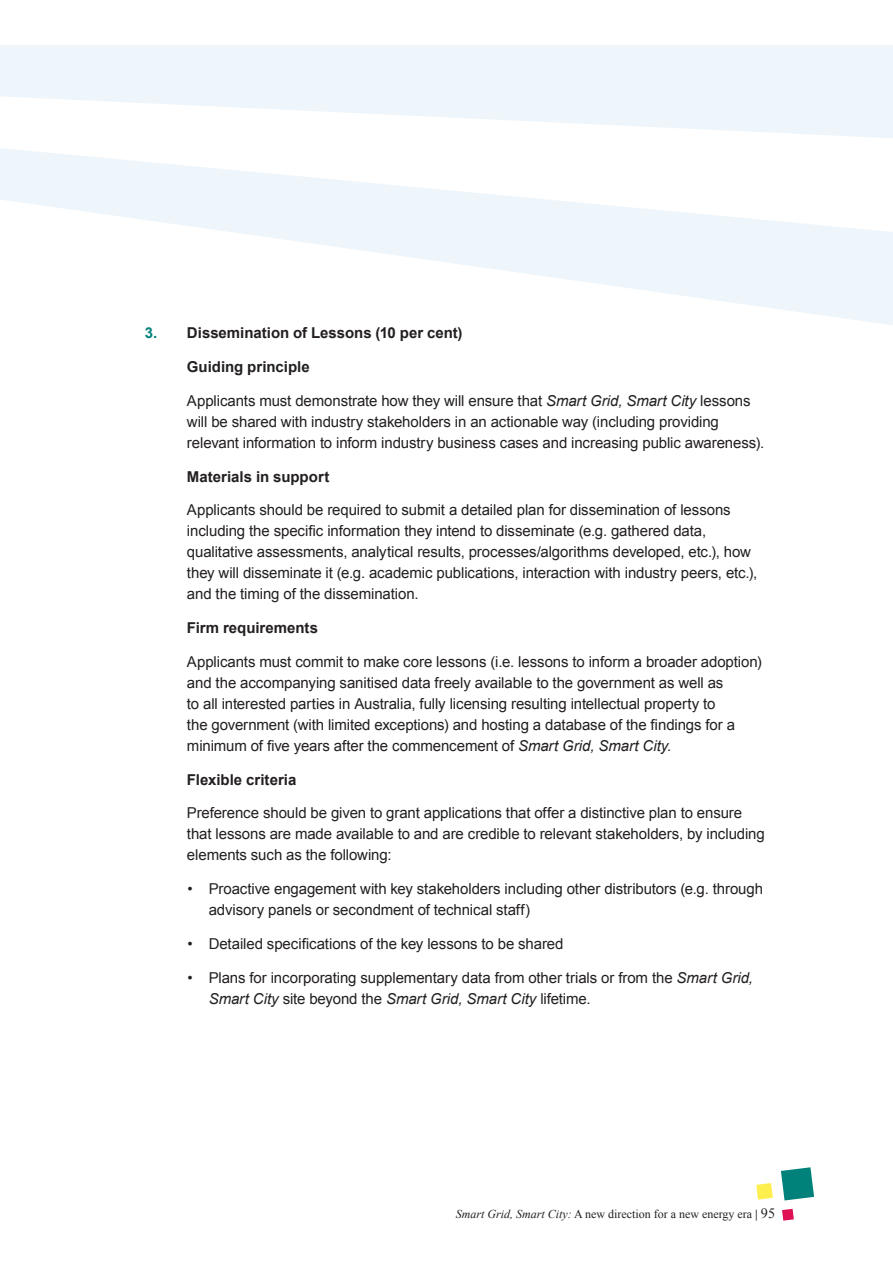
<style>
.page{position:relative;width:893px;height:1263px;background:#fff}
.page>*{position:absolute;margin:0;border:0;box-sizing:border-box;transform-origin:0 0}
.Text{font:15px/21px "Arial";letter-spacing:-.005em;color:#231f20}
.Text-2{font:700 15px "Arial";color:#231f20}
.t1{font:12px "Times New Roman";color:#231f20}
.s1{color:#00827a}
.s2{font-style:italic}
.s3{font-weight:700}
.s4{font-size:14.25px}
</style>
<div class="page">
<svg style="left:756px;top:1183px;width:17px;height:16px"></svg>
<svg style="left:781px;top:1167px;width:33px;height:33px"></svg>
<svg style="left:782px;top:1209px;width:12px;height:11px"></svg>
<svg style="left:0;top:45px;width:893px;height:280px;fill:#eff6fb"></svg>
<p class="Text-2" style="left:145px;top:323px;width:319px"><span class="s1">3.</span> Dissemination of Lessons (10 per cent)</p>
<p class="Text-2" style="left:187px;top:357px;width:124px">Guiding principle</p>
<p class="Text" style="left:187px;top:390px;width:579px">Applicants must demonstrate how they will ensure that <span class="s2">Smart Grid, Smart City</span> lessons will be shared with industry stakeholders in an actionable way (including providing relevant information to inform industry business cases and increasing public awareness).</p>
<p class="Text-2" style="left:187px;top:466px;width:144px">Materials in support</p>
<p class="Text" style="left:187px;top:500px;width:572px">Applicants should be required to submit a detailed plan for dissemination of lessons including the specific information they intend to disseminate (e.g. gathered data, qualitative assessments, analytical results, processes/algorithms developed, etc.), how they will disseminate it (e.g. academic publications, interaction with industry peers, etc.), and the timing of the dissemination.</p>
<p class="Text-2" style="left:187px;top:618px;width:133px">Firm requirements</p>
<p class="Text" style="left:187px;top:651px;width:576px">Applicants must commit to make core lessons (i.e. lessons to inform a broader adoption) and the accompanying sanitised data freely available to the government as well as<br>to all interested parties in Australia, fully licensing resulting intellectual property to<br>the government (with limited exceptions) and hosting a database of the findings for a minimum of five years after the commencement of <span class="s2">Smart Grid, Smart City.</span></p>
<p class="Text-2" style="left:187px;top:769px;width:111px">Flexible criteria</p>
<p class="Text" style="left:187px;top:803px;width:579px">Preference should be given to grant applications that offer a distinctive plan to ensure that lessons are made available to and are credible to relevant stakeholders, by including elements such as the following:</p>
<p class="Text" style="left:209px;top:879px;width:556px;text-indent:-21px">• Proactive engagement with key stakeholders including other distributors (e.g. through advisory panels or secondment of technical staff)</p>
<p class="Text" style="left:187px;top:933px;width:377px">• Detailed specifications of the key lessons to be shared</p>
<p class="Text" style="left:209px;top:967px;width:546px;text-indent:-21px">• Plans for incorporating supplementary data from other trials or from the <span class="s2">Smart Grid,<br>Smart City</span> site beyond the <span class="s2">Smart Grid, Smart City</span> lifetime.</p>
<p class="t1" style="left:456px;top:1207px;width:321px"><span class="s2">Smart Grid, Smart City:</span> A new direction for a new energy era <span class="s3">|</span> <span class="s4">95</span></p>
</div>
